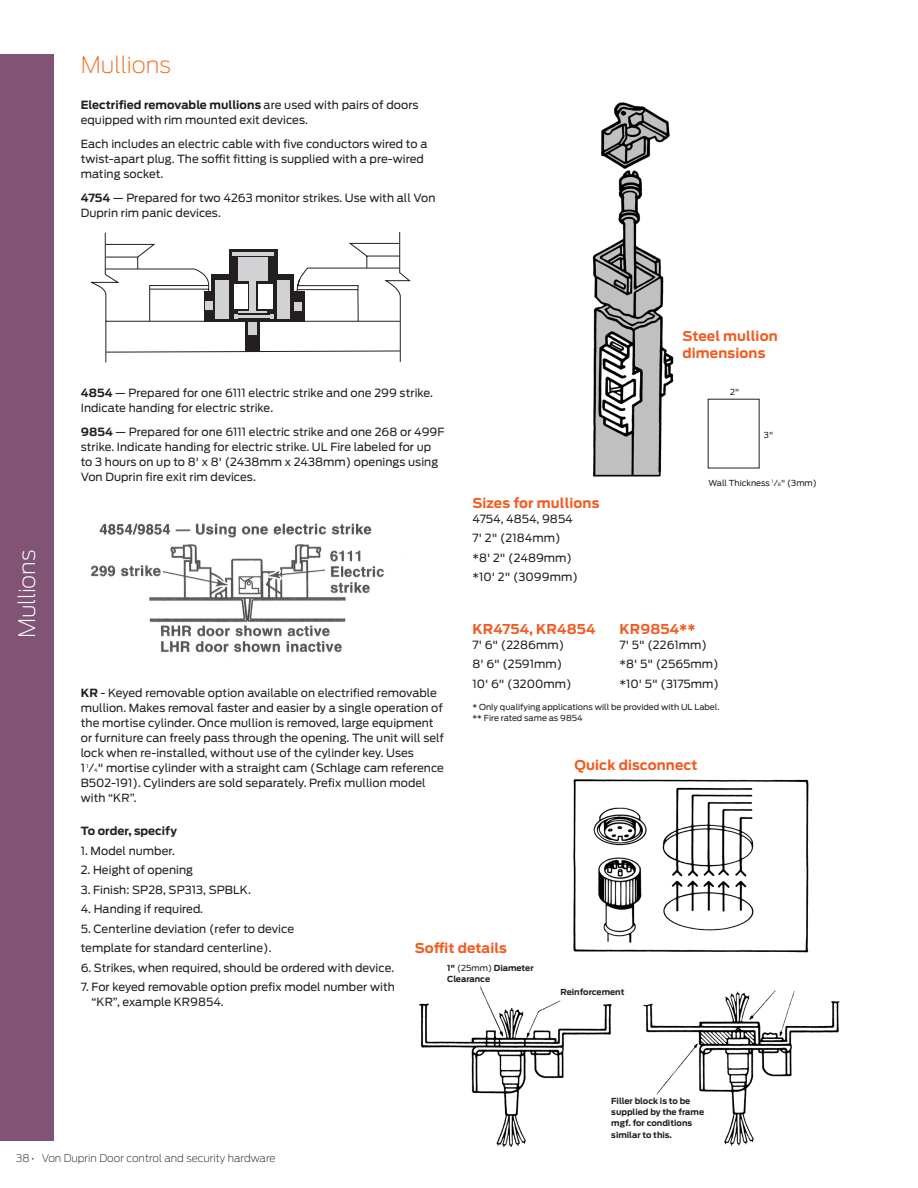
<style>
.page{position:relative;width:918px;height:1188px;background:#fff}
.page>*{position:absolute;margin:0;border:0;box-sizing:border-box;transform-origin:0 0}
.page_heads{font:200 22.5px "Antenna";color:#f36e21}
.side_heads{font:200 22.5px "Antenna";letter-spacing:-.01em;color:#fff}
.Chart_Subhead_9_11_o{font:700 13.5px/16.5px "Antenna";letter-spacing:.01em;color:#f25b21}
._7_5_10_AntReg{font:11.25px/15px "Antenna";letter-spacing:.005em;color:#231f20}
._7_5_10_Body_Bullet{font:11.25px/15px "Antenna";letter-spacing:.005em;color:#231f20}
._7_5_10_AntBold{font:700 11.25px "Antenna";letter-spacing:.005em;color:#231f20}
.t1{font:200 10.5px "Antenna";color:#231f20}
._5_5_7_5_Note{font:700 8.25px/11.2px "Antenna";color:#231f20}
._5_5_7_5_Note-2{font:8.25px/11.2px "Antenna";color:#231f20}
.s1{font-weight:700}
.s2{font-size:4.5px}
.s3{font-size:5.25px}
.s4{font-weight:400}
.s5{font-weight:500;font-size:12.75px;color:#fff}
</style>
<div class="page">
<div style="left:0;top:54px;width:54px;height:1087px;background:#815374"></div>
<svg style="left:91px;top:232px;width:320px;height:130px"></svg>
<img style="left:91px;top:523px;width:293px;height:134px">
<img style="left:592px;top:102px;width:157px;height:375px">
<img style="left:643px;top:990px;width:197px;height:156px">
<img style="left:419px;top:986px;width:193px;height:162px">
<img style="left:573px;top:779px;width:236px;height:174px">
<p class="page_heads" style="left:81px;top:50px;width:92px">Mullions</p>
<p class="side_heads" style="left:12px;top:638px;width:90px;rotate:-90deg">Mullions</p>
<p class="_7_5_10_AntReg" style="left:81px;top:97px;width:339px"><span class="s1">Electrified removable mullions</span> are used with pairs of doors equipped with rim mounted exit devices.</p>
<p class="_7_5_10_AntReg" style="left:81px;top:136px;width:348px">Each includes an electric cable with five conductors wired to a twist-apart plug. The soffit fitting is supplied with a pre-wired mating socket.</p>
<p class="_7_5_10_AntReg" style="left:81px;top:190px;width:356px"><span class="s1">4754</span> — Prepared for two 4263 monitor strikes. Use with all Von<br>Duprin rim panic devices.</p>
<p class="_7_5_10_AntReg" style="left:81px;top:385px;width:354px"><span class="s1">4854</span> — Prepared for one 6111 electric strike and one 299 strike.<br>Indicate handing for electric strike.</p>
<p class="_7_5_10_AntReg" style="left:81px;top:424px;width:365px"><span class="s1">9854</span> — Prepared for one 6111 electric strike and one 268 or 499F strike. Indicate handing for electric strike. UL Fire labeled for up to 3 hours on up to 8' x 8' (2438mm x 2438mm) openings using Von Duprin fire exit rim devices.</p>
<p class="Chart_Subhead_9_11_o" style="left:472px;top:494px;width:128px">Sizes for mullions</p>
<p class="_7_5_10_Body_Bullet" style="left:472px;top:511px;width:102px">4754, 4854, 9854</p>
<p class="_7_5_10_Body_Bullet" style="left:472px;top:530px;width:90px">7' 2" (2184mm)</p>
<p class="_7_5_10_Body_Bullet" style="left:472px;top:550px;width:101px">*8' 2" (2489mm)</p>
<p class="_7_5_10_Body_Bullet" style="left:472px;top:569px;width:107px">*10' 2" (3099mm)</p>
<p class="Chart_Subhead_9_11_o" style="left:683px;top:328px;width:97px">Steel mullion dimensions</p>
<p class="_5_5_7_5_Note-2" style="left:730px;top:386px;width:11px">2"</p>
<p class="_5_5_7_5_Note-2" style="left:764px;top:429px;width:11px">3"</p>
<p class="_5_5_7_5_Note-2" style="left:708px;top:477px;width:110px">Wall Thickness <sup>1</sup>/<span class="s2">8</span>" (3mm)</p>
<p class="Chart_Subhead_9_11_o" style="left:472px;top:620px;width:125px">KR4754, KR4854</p>
<p class="Chart_Subhead_9_11_o" style="left:619px;top:620px;width:78px">KR9854**</p>
<p class="_7_5_10_Body_Bullet" style="left:472px;top:637px;width:93px">7' 6" (2286mm)</p>
<p class="_7_5_10_Body_Bullet" style="left:619px;top:637px;width:89px">7' 5" (2261mm)</p>
<p class="_7_5_10_Body_Bullet" style="left:472px;top:656px;width:91px">8' 6" (2591mm)</p>
<p class="_7_5_10_Body_Bullet" style="left:619px;top:656px;width:101px">*8' 5" (2565mm)</p>
<p class="_7_5_10_Body_Bullet" style="left:472px;top:676px;width:101px">10' 6" (3200mm)</p>
<p class="_7_5_10_Body_Bullet" style="left:619px;top:676px;width:101px">*10' 5" (3175mm)</p>
<p class="_5_5_7_5_Note-2" style="left:472px;top:701px;width:249px">* Only qualifying applications will be provided with UL Label. ** Fire rated same as 9854</p>
<p class="_7_5_10_AntReg" style="left:81px;top:686px;width:365px"><span class="s1">KR</span> - Keyed removable option available on electrified removable mullion. Makes removal faster and easier by a single operation of the mortise cylinder. Once mullion is removed, large equipment or furniture can freely pass through the opening. The unit will self lock when re-installed, without use of the cylinder key. Uses<br>1 <sup>1</sup>/<span class="s3">4</span>" mortise cylinder with a straight cam (Schlage cam reference B502-191). Cylinders are sold separately. Prefix mullion model with “KR”.</p>
<p class="_7_5_10_AntBold" style="left:81px;top:824px;width:98px">To order, specify</p>
<p class="_7_5_10_Body_Bullet" style="left:81px;top:843px;width:96px">1. Model number.</p>
<p class="_7_5_10_Body_Bullet" style="left:81px;top:863px;width:114px">2. Height of opening</p>
<p class="_7_5_10_Body_Bullet" style="left:81px;top:882px;width:172px">3. Finish: SP28, SP313, SPBLK.</p>
<p class="_7_5_10_Body_Bullet" style="left:81px;top:902px;width:124px">4. Handing if required.</p>
<p class="_7_5_10_Body_Bullet" style="left:81px;top:921px;width:215px">5. Centerline deviation (refer to device</p>
<p class="_7_5_10_Body_Bullet" style="left:81px;top:941px;width:192px">template for standard centerline).</p>
<p class="_7_5_10_Body_Bullet" style="left:81px;top:960px;width:315px">6. Strikes, when required, should be ordered with device.</p>
<p class="_7_5_10_Body_Bullet" style="left:91px;top:980px;width:305px;text-indent:-11px">7. For keyed removable option prefix model number with “KR”, example KR9854.</p>
<p class="Chart_Subhead_9_11_o" style="left:575px;top:757px;width:124px">Quick disconnect</p>
<p class="Chart_Subhead_9_11_o" style="left:415px;top:939px;width:94px">Soffit details</p>
<p class="_5_5_7_5_Note" style="left:447px;top:962px;width:88px">1" <span class="s4">(25mm)</span> Diameter<br>Clearance</p>
<p class="_5_5_7_5_Note" style="left:561px;top:986px;width:65px">Reinforcement</p>
<p class="_5_5_7_5_Note" style="left:611px;top:1095px;width:94px">Filler block is to be supplied by the frame mgf. for conditions similar to this.</p>
<p class="t1" style="left:16px;top:1151px;width:261px">38<span class="s5">38</span>• Von Duprin Door control and security hardware</p>
</div>
